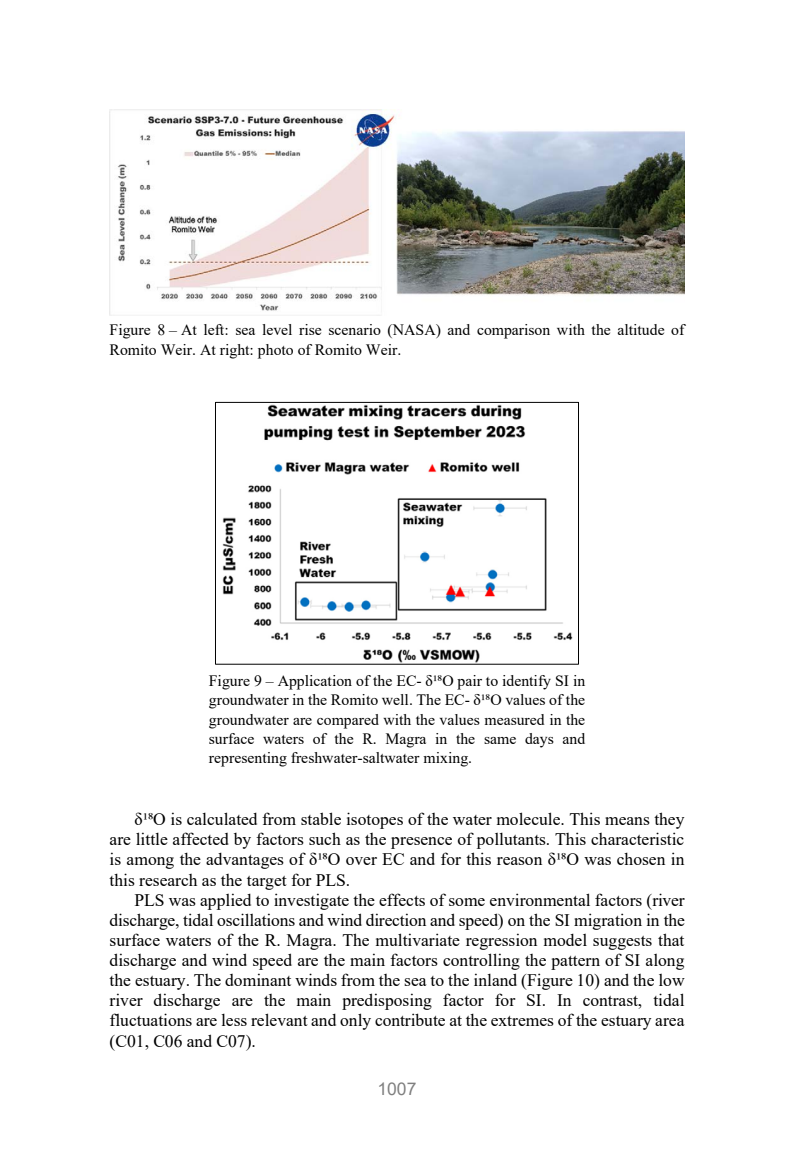
<style>
.page{position:relative;width:794px;height:1166px;background:#fff}
.page>*{position:absolute;margin:0;border:0;box-sizing:border-box;transform-origin:0 0}
.t1{font:17.5px/20.1px "Times New Roman";color:#000;text-align:justify}
.t2{font:17.5px "Arial";color:#808080}
.t3{font:15.75px/19.2px "Times New Roman";color:#000}
</style>
<div class="page">
<img style="left:109px;top:109px;width:575px;height:206px">
<img style="left:222px;top:404px;width:351px;height:259px">
<div style="left:215px;top:402px;width:364px;height:263px;border:1px solid #000"></div>
<p class="t3" style="left:110px;top:320px;width:576px">Figure 8 – At left: sea level rise scenario (NASA) and comparison with the altitude of<br>Romito Weir. At right: photo of Romito Weir.</p>
<p class="t3" style="left:209px;top:671px;width:378px;text-align:justify">Figure 9 – Application of the EC- δ¹⁸O pair to identify SI in groundwater in the Romito well. The EC- δ¹⁸O values of the groundwater are compared with the values measured in the surface waters of the R. Magra in the same days and representing freshwater-saltwater mixing.</p>
<p class="t1" style="left:110px;top:809px;width:576px;text-indent:25px">δ¹⁸O is calculated from stable isotopes of the water molecule. This means they are little affected by factors such as the presence of pollutants. This characteristic is among the advantages of δ¹⁸O over EC and for this reason δ¹⁸O was chosen in this research as the target for PLS.</p>
<p class="t1" style="left:110px;top:889px;width:577px;text-indent:25px">PLS was applied to investigate the effects of some environmental factors (river discharge, tidal oscillations and wind direction and speed) on the SI migration in the surface waters of the R. Magra. The multivariate regression model suggests that discharge and wind speed are the main factors controlling the pattern of SI along the estuary. The dominant winds from the sea to the inland (Figure 10) and the low river discharge are the main predisposing factor for SI. In contrast, tidal fluctuations are less relevant and only contribute at the extremes of the estuary area (C01, C06 and C07).</p>
<p class="t2" style="left:377px;top:1077px;width:41px">1007</p>
</div>
